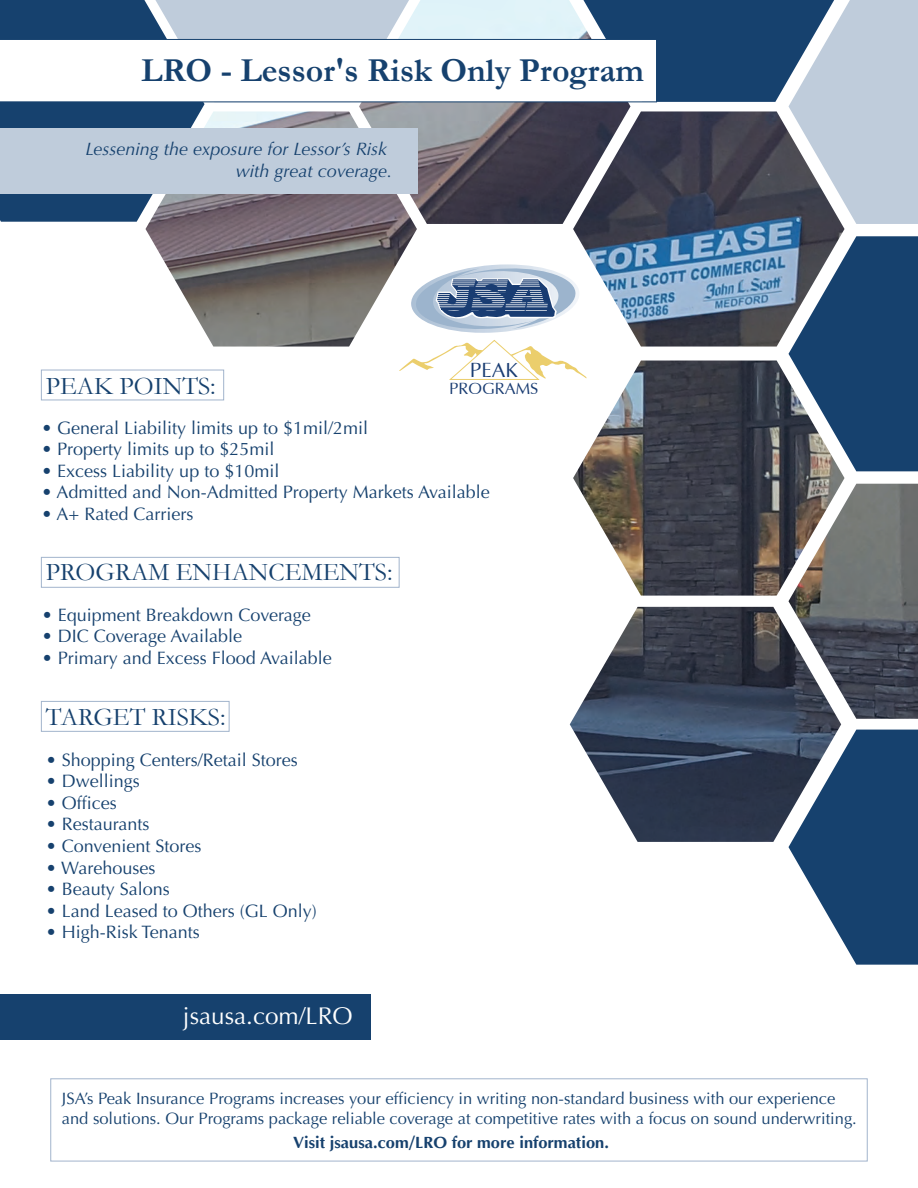
<style>
.page{position:relative;width:918px;height:1188px;background:#fff}
.page>*{position:absolute;margin:0;border:0;box-sizing:border-box;transform-origin:0 0}
.t1{font:700 33.75px "Garamond";color:#16416e}
.t2{font:25.5px "Garamond";color:#16416e}
.t3{font:24.3px "Optima";color:#fff}
.t4{font:20.55px "Optima";color:#193c72}
.t5{font:18px "Optima";color:#16416e}
.t6{font:italic 18px/21.6px "Optima";color:#16416e;text-align:right}
.t7{font:16.5px/19.8px "Optima";color:#16416e}
.t8{font:700 16.5px "Optima";color:#16416e}
.t9{font:16.35px "Optima";color:#193c72}
</style>
<div class="page">
<img style="left:146px;top:224px;width:772px;height:618px">
<svg style="left:399px;top:339px;width:188px;height:41px"></svg>
<img style="left:411px;top:264px;width:169px;height:69px">
<svg style="left:414px;top:265px;width:163px;height:67px"></svg>
<svg style="left:789px;top:730px;width:129px;height:235px"></svg>
<div style="left:41px;top:370px;width:183px;height:30px;border:1px solid #a2b4cc"></div>
<div style="left:41px;top:557px;width:359px;height:31px;border:1px solid #a2b4cc"></div>
<svg style="left:0;top:0;width:918px;height:224px"></svg>
<div style="left:0;top:128px;width:418px;height:65px;background:#bfccdb"></div>
<div style="left:41px;top:701px;width:189px;height:31px;border:1px solid #a2b4cc"></div>
<div style="left:0;top:994px;width:370px;height:46px;background:#16416e"></div>
<div style="left:50px;top:1078px;width:818px;height:83px;background:#fff;border:1px solid #a2b4cc"></div>
<h1 class="t1" style="left:141px;top:48px;width:505px">LRO - Lessor's Risk Only Program</h1>
<p class="t6" style="left:86px;top:139px;width:308px">Lessening the exposure for Lessor’s Risk with great coverage.</p>
<h2 class="t2" style="left:46px;top:368px;width:172px">PEAK POINTS:</h2>
<p class="t4" style="left:470px;top:359px;width:49px">PEAK</p>
<p class="t9" style="left:450px;top:380px;width:90px">PROGRAMS</p>
<p class="t5" style="left:41px;top:417px;width:328px">• General Liability limits up to $1mil/2mil</p>
<p class="t5" style="left:41px;top:439px;width:235px">• Property limits up to $25mil</p>
<p class="t5" style="left:41px;top:460px;width:240px">• Excess Liability up to $10mil</p>
<p class="t5" style="left:41px;top:482px;width:450px">• Admitted and Non-Admitted Property Markets Available</p>
<p class="t5" style="left:41px;top:503px;width:154px">• A+ Rated Carriers</p>
<h2 class="t2" style="left:46px;top:555px;width:348px">PROGRAM ENHANCEMENTS:</h2>
<p class="t5" style="left:42px;top:604px;width:271px">• Equipment Breakdown Coverage</p>
<p class="t5" style="left:42px;top:626px;width:202px">• DIC Coverage Available</p>
<p class="t5" style="left:42px;top:647px;width:291px">• Primary and Excess Flood Available</p>
<h2 class="t2" style="left:46px;top:700px;width:181px">TARGET RISKS:</h2>
<p class="t5" style="left:46px;top:749px;width:253px">• Shopping Centers/Retail Stores</p>
<p class="t5" style="left:46px;top:771px;width:95px">• Dwellings</p>
<p class="t5" style="left:46px;top:792px;width:72px">• Offices</p>
<p class="t5" style="left:46px;top:814px;width:105px">• Restaurants</p>
<p class="t5" style="left:46px;top:836px;width:157px">• Convenient Stores</p>
<p class="t5" style="left:46px;top:857px;width:111px">• Warehouses</p>
<p class="t5" style="left:46px;top:879px;width:125px">• Beauty Salons</p>
<p class="t5" style="left:46px;top:900px;width:272px">• Land Leased to Others (GL Only)</p>
<p class="t5" style="left:46px;top:922px;width:155px">• High-Risk Tenants</p>
<h3 class="t3" style="left:183px;top:1002px;width:171px">jsausa.com/LRO</h3>
<p class="t7" style="left:62px;top:1089px;width:797px">JSA’s Peak Insurance Programs increases your efficiency in writing non-standard business with our experience and solutions. Our Programs package reliable coverage at competitive rates with a focus on sound underwriting.</p>
<p class="t8" style="left:293px;top:1134px;width:317px">Visit jsausa.com/LRO for more information.</p>
</div>
